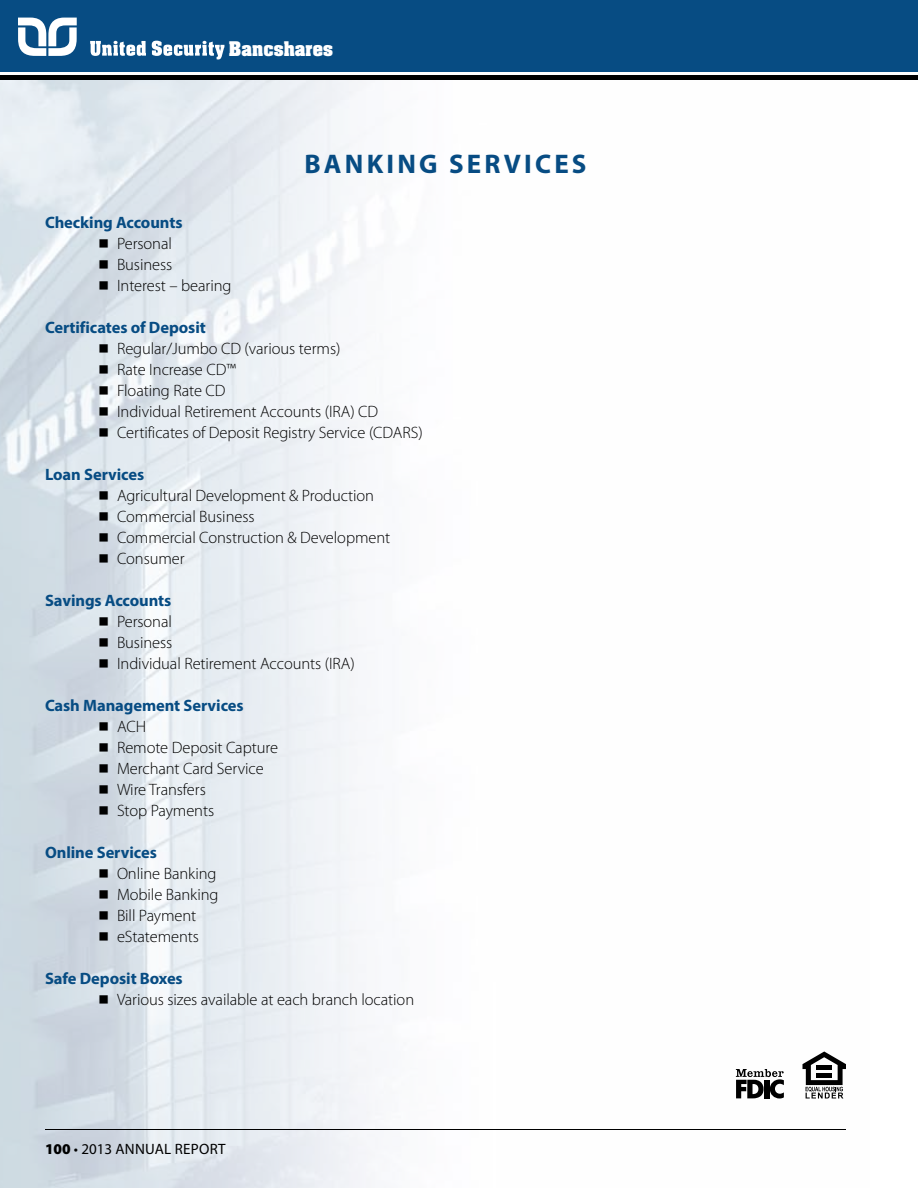
<style>
.page{position:relative;width:918px;height:1188px;background:#fff}
.page>*{position:absolute;margin:0;border:0;box-sizing:border-box;transform-origin:0 0}
.t1{font:700 27px "Myriad Pro";letter-spacing:.12em;color:#074c83}
.t2{font:700 17.25px "Aachen";letter-spacing:.005em;color:#fff;scale:.96 1}
.t3{font:300 16.5px/21px "Myriad Pro";letter-spacing:-.005em;color:#000}
.t4{font:15px "Myriad Pro";letter-spacing:.02em;color:#000}
.s1{font-weight:700;color:#074c83}
.s2{font-family:"Universal Newswith Comm Pi";font-weight:400}
.s3{font-weight:900}
</style>
<div class="page">
<img style="left:0;top:80px;width:844px;height:1108px">
<div style="left:0;top:0;width:918px;height:72px;background:#074c83"></div>
<svg style="left:18px;top:18px;width:59px;height:38px"></svg>
<svg style="left:90px;top:41px;width:56px;height:15px"></svg>
<svg style="left:152px;top:41px;width:72px;height:18px"></svg>
<hr style="left:45px;top:1129px;width:801px;height:1px;background:#000">
<div style="left:0;top:75px;width:918px;height:5px;background:#000"></div>
<svg style="left:736px;top:1069px;width:48px;height:29px"></svg>
<div style="left:764px;top:1080px;width:5px;height:18px;background:#000"></div>
<svg style="left:803px;top:1052px;width:43px;height:46px"></svg>
<p class="t2" style="left:229px;top:36px;width:110px">Bancshares</p>
<h1 class="t1" style="left:304px;top:147px;width:284px">BANKING SERVICES</h1>
<p class="t3" style="left:99px;top:213px;width:134px;text-indent:-54px"><span class="s1">Checking Accounts<br></span><span class="s2">7</span> Personal<br><span class="s2">7</span> Business<br><span class="s2">7</span> Interest – bearing</p>
<p class="t3" style="left:99px;top:318px;width:325px;text-indent:-54px"><span class="s1">Certificates of Deposit<br></span><span class="s2">7</span> Regular/Jumbo CD (various terms)<br><span class="s2">7</span> Rate Increase CD™<br><span class="s2">7</span> Floating Rate CD<br><span class="s2">7</span> Individual Retirement Accounts (IRA) CD<br><span class="s2">7</span> Certificates of Deposit Registry Service (CDARS)</p>
<p class="t3" style="left:99px;top:465px;width:293px;text-indent:-54px"><span class="s1">Loan Services<br></span><span class="s2">7</span> Agricultural Development &amp; Production<br><span class="s2">7</span> Commercial Business<br><span class="s2">7</span> Commercial Construction &amp; Development<br><span class="s2">7</span> Consumer</p>
<p class="t3" style="left:99px;top:591px;width:257px;text-indent:-54px"><span class="s1">Savings Accounts<br></span><span class="s2">7</span> Personal<br><span class="s2">7</span> Business<br><span class="s2">7</span> Individual Retirement Accounts (IRA)</p>
<p class="t3" style="left:99px;top:696px;width:181px;text-indent:-54px"><span class="s1">Cash Management Services<br></span><span class="s2">7</span> ACH<br><span class="s2">7</span> Remote Deposit Capture<br><span class="s2">7</span> Merchant Card Service<br><span class="s2">7</span> Wire Transfers<br><span class="s2">7</span> Stop Payments</p>
<p class="t3" style="left:99px;top:843px;width:121px;text-indent:-54px"><span class="s1">Online Services<br></span><span class="s2">7</span> Online Banking<br><span class="s2">7</span> Mobile Banking<br><span class="s2">7</span> Bill Payment<br><span class="s2">7</span> eStatements</p>
<p class="t3" style="left:99px;top:969px;width:317px;text-indent:-54px"><span class="s1">Safe Deposit Boxes<br></span><span class="s2">7</span> Various sizes available at each branch location</p>
<p class="t4" style="left:45px;top:1140px;width:182px"><span class="s3">100</span> • 2013 ANNUAL REPORT</p>
</div>
